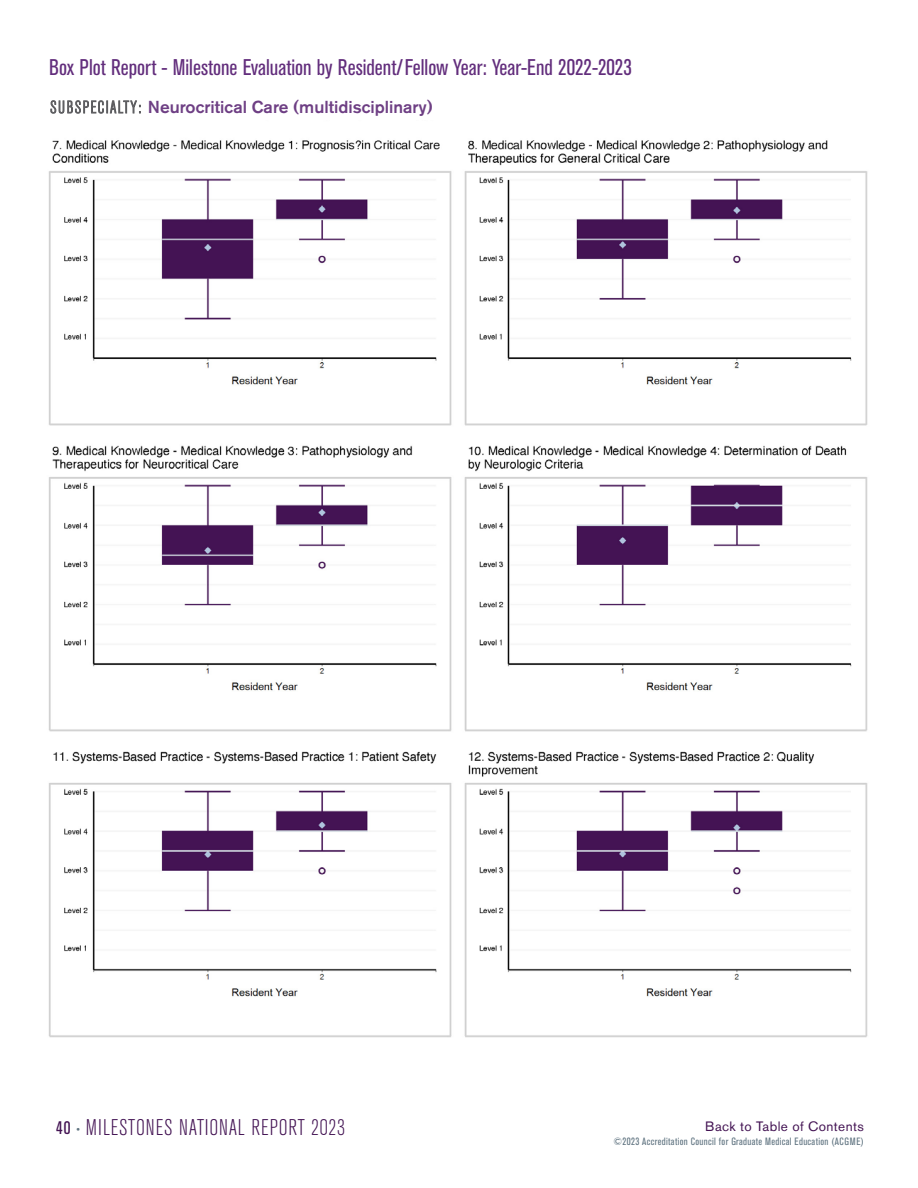
<style>
.page{position:relative;width:918px;height:1188px;background:#fff}
.page>*{position:absolute;margin:0;border:0;box-sizing:border-box;transform-origin:0 0}
.t1{font:condensed 22.5px "Akzidenz Grotesk BE";color:#622d7c}
.t2{font:300 condensed 22.5px "Akzidenz Grotesk BE";letter-spacing:.03em;color:#431353}
.t3{font:500 17.25px "Akzidenz Grotesk BE";color:#6e3f84}
.t4{font:13.5px "Akzidenz Grotesk BE";letter-spacing:.03em;color:#431353}
.t5{font:condensed 10.5px "Akzidenz Grotesk BE";letter-spacing:.03em;color:#5f7380}
.s1{font-weight:300;font-stretch:condensed;color:#57585b}
.s2{font-weight:400;font-size:18px}
.s3{font-weight:400;font-size:10.5px;color:#5f7380}
</style>
<div class="page">
<img style="left:48px;top:140px;width:820px;height:898px">
<p class="t1" style="left:49px;top:55px;width:584px">Box Plot Report - Milestone Evaluation by Resident/Fellow Year: Year-End 2022-2023</p>
<p class="t3" style="left:50px;top:96px;width:384px"><span class="s1">SUBSPECIALTY:</span> Neurocritical Care (multidisciplinary)</p>
<p class="t2" style="left:56px;top:1116px;width:290px"><span class="s2">40</span> <span class="s3">•</span> MILESTONES NATIONAL REPORT 2023</p>
<p class="t4" style="left:705px;top:1118px;width:160px">Back to Table of Contents</p>
<p class="t5" style="left:614px;top:1135px;width:252px">©2023 Accreditation Council for Graduate Medical Education (ACGME)</p>
</div>
